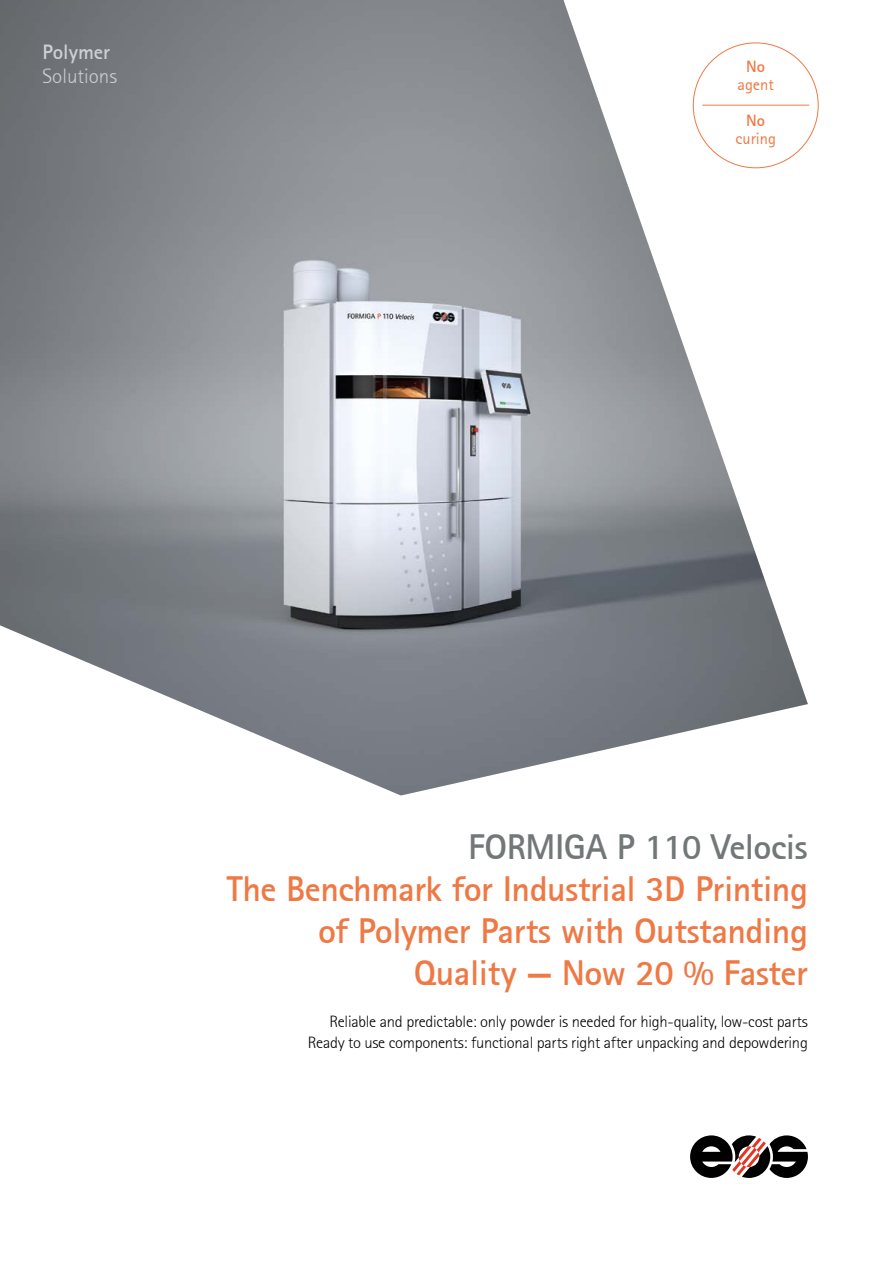
<style>
.page{position:relative;width:893px;height:1263px;background:#fff}
.page>*{position:absolute;margin:0;border:0;box-sizing:border-box;transform-origin:0 0}
.t1{font:700 36px/42px "Rotis Sans Serif CE";letter-spacing:-.015em;color:#ef7945;text-align:right}
.t2{font:700 36px "Rotis Sans Serif CE";letter-spacing:-.015em;color:#727777}
.t3{font:21px "Rotis San Ser T Ligh";color:#ced1d1}
.t4{font:700 21px "Rotis Sans Serif CE";color:#ced1d1}
.t5{font:16.5px/21px "Rotis San Ser T Ligh";letter-spacing:-.015em;color:#000;text-align:right}
.t6{font:16.5px "Rotis San Ser T";color:#ef7945}
.t7{font:700 16.5px "Rotis Sans Serif CE";color:#ef7945}
</style>
<div class="page">
<img style="left:0;top:0;width:808px;height:795px">
<svg style="left:690px;top:1135px;width:118px;height:43px"></svg>
<div style="left:693px;top:43px;width:125px;height:125px;background:#fff;border-radius:50%"></div>
<hr style="left:702px;top:105px;width:107px;height:1px;background:#ef7945">
<p class="t4" style="left:43px;top:39px;width:69px">Polymer</p>
<p class="t3" style="left:43px;top:64px;width:76px">Solutions</p>
<p class="t7" style="left:746px;top:56px;width:20px">No</p>
<p class="t6" style="left:737px;top:74px;width:38px">agent</p>
<p class="t7" style="left:746px;top:110px;width:20px">No</p>
<p class="t6" style="left:735px;top:128px;width:42px">curing</p>
<h1 class="t2" style="left:468px;top:824px;width:341px">FORMIGA P 110 Velocis</h1>
<h1 class="t1" style="left:227px;top:867px;width:583px">The Benchmark for Industrial 3D Printing of Polymer Parts with Outstanding<br>Quality — Now 20 % Faster</h1>
<p class="t5" style="left:308px;top:1011px;width:501px">Reliable and predictable: only powder is needed for high-quality, low-cost parts<br>Ready to use components: functional parts right after unpacking and depowdering</p>
</div>
